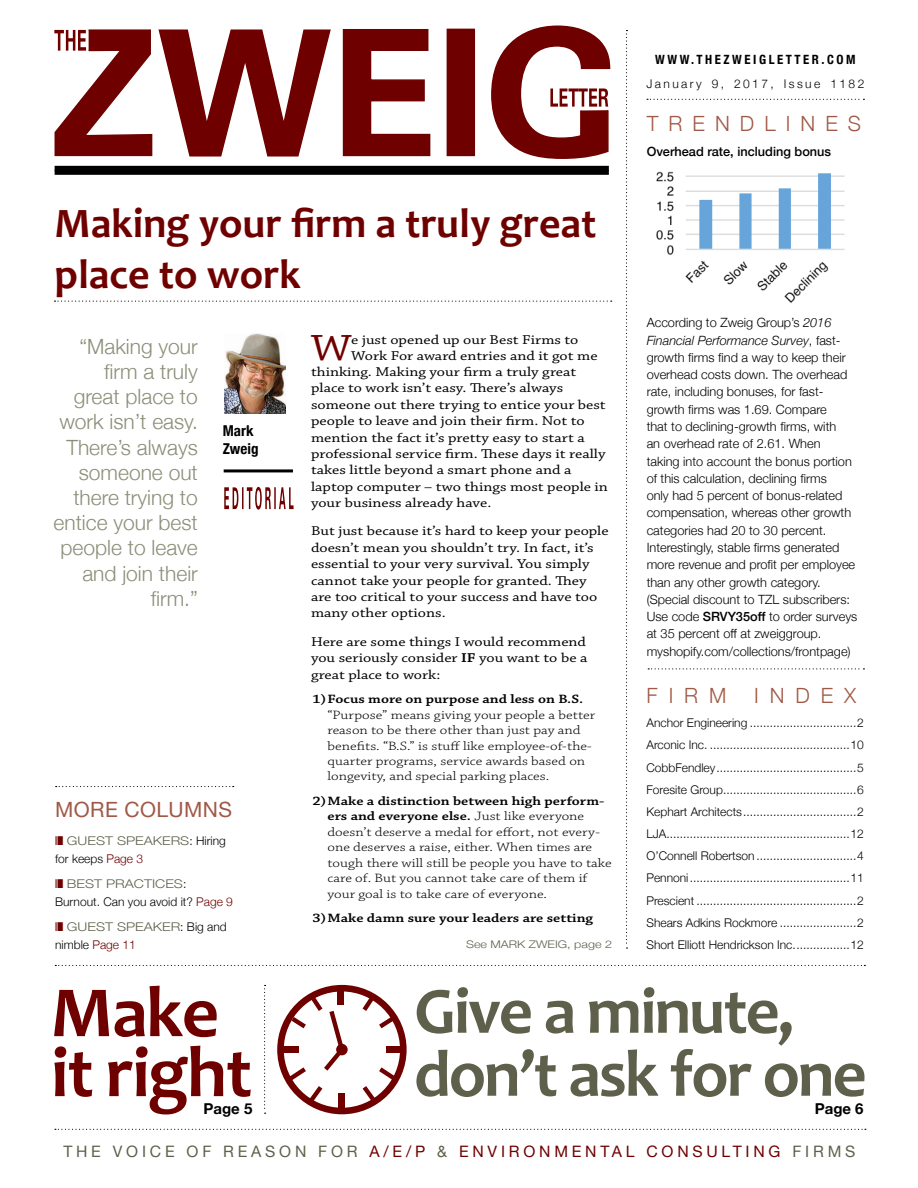
<style>
.page{position:relative;width:918px;height:1188px;background:#fff}
.page>*{position:absolute;margin:0;border:0;box-sizing:border-box;transform-origin:0 0}
.t1{font:700 72.75px/60px "Candara";letter-spacing:-.02em;color:#6f0000}
.t2{font:700 66.6px/63px "Candara";letter-spacing:-.03em;color:#5f604b}
.t3{font:700 42px/50.4px "Candara";color:#6f0000}
.t4{font:38.4px "Chaparral Pro";color:#6f0000;scale:1.2 1}
.t5{font:300 21px/25.2px "Helvetica Neue";color:#8c8d79;text-align:right}
.t6{font:300 21px "Helvetica Neue";letter-spacing:.48em;color:#a05946}
.t7{font:21px "Helvetica Neue";letter-spacing:.02em;color:#a05946}
.t8{font:15.75px "Helvetica Neue";letter-spacing:.24em;color:#6f0000}
.t9{font:700 15px "Helvetica Neue";color:#000}
.t10{font:700 condensed 15px/18px "Helvetica Neue";color:#000}
.t11{font:13.5px/16.4px "Chaparral Pro";color:#000;scale:1.2 1}
.t12{font:300 12.75px/17.2px "Helvetica Neue";color:#000}
.t13{font:300 12.75px/15.5px "Chaparral Pro";color:#000;scale:1.2 1}
.t14{font:600 12.75px "Chaparral Pro";color:#000;scale:1.2 1}
.t15{font:500 12.75px "Helvetica Neue";color:#000}
.t16{font:700 condensed 12.75px "Helvetica Neue";letter-spacing:.2em;color:#000}
.t17{font:300 12px/22.2px "Helvetica Neue";color:#000}
.t18{font:300 12px "Helvetica Neue";letter-spacing:.2em;color:#000}
.t19{font:300 10.5px "Helvetica Neue";color:#5f604b;scale:1.2 1}
.s1{font-weight:600}
.s2{color:#5f604b}
.s3{color:#6f0000}
.s4{font-style:italic}
.s5{font-weight:500}
</style>
<div class="page">
<svg style="left:55px;top:965px;width:810px;height:1px"></svg>
<svg style="left:626px;top:30px;width:2px;height:919px"></svg>
<svg style="left:264px;top:985px;width:2px;height:129px"></svg>
<svg style="left:342px;top:29px;width:89px;height:128px"></svg>
<div style="left:447px;top:29px;width:28px;height:127px;background:#6f0000"></div>
<svg style="left:54px;top:29px;width:277px;height:128px"></svg>
<svg style="left:491px;top:26px;width:119px;height:133px"></svg>
<div style="left:55px;top:166px;width:554px;height:9px;background:#000"></div>
<svg style="left:55px;top:1129px;width:811px;height:1px"></svg>
<svg style="left:647px;top:99px;width:217px;height:1px"></svg>
<svg style="left:648px;top:668px;width:216px;height:1px"></svg>
<img style="left:224px;top:334px;width:62px;height:79px">
<hr style="left:224px;top:469px;width:69px;height:3px;background:#000">
<svg style="left:224px;top:487px;width:70px;height:23px"></svg>
<svg style="left:55px;top:301px;width:557px;height:1px"></svg>
<img style="left:656px;top:171px;width:189px;height:132px">
<svg style="left:56px;top:786px;width:178px;height:1px"></svg>
<svg style="left:277px;top:985px;width:130px;height:129px"></svg>
<div style="left:336px;top:1044px;width:12px;height:11px;background:#6f0000;border-radius:50%"></div>
<p class="t16" style="left:655px;top:49px;width:202px">WWW.THEZWEIGLETTER.COM</p>
<p class="t18" style="left:646px;top:74px;width:219px">January 9, 2017, Issue 1182</p>
<h3 class="t6" style="left:647px;top:107px;width:216px">TRENDLINES</h3>
<h3 class="t3" style="left:55px;top:198px;width:543px">Making your firm a truly great place to work</h3>
<h3 class="t5" style="left:54px;top:332px;width:146px">“Making your firm a truly great place to work isn’t easy.<br>There’s always someone out there trying to entice your best people to leave and join their firm.”</h3>
<h3 class="t4" style="left:311px;top:326px;width:35px">W</h3>
<p class="t11" style="left:351px;top:332px;width:191px">e just opened up our Best Firms to</p>
<p class="t11" style="left:351px;top:348px;width:207px">Work For award entries and it got me</p>
<p class="t11" style="left:311px;top:364px;width:222px">thinking. Making your firm a truly great</p>
<p class="t11" style="left:311px;top:381px;width:212px">place to work isn’t easy. There’s always</p>
<p class="t11" style="left:311px;top:397px;width:247px">someone out there trying to entice your best</p>
<p class="t11" style="left:311px;top:413px;width:230px">people to leave and join their firm. Not to</p>
<p class="t11" style="left:311px;top:430px;width:230px">mention the fact it’s pretty easy to start a</p>
<p class="t11" style="left:311px;top:446px;width:247px">professional service firm. These days it really</p>
<p class="t11" style="left:311px;top:462px;width:218px">takes little beyond a smart phone and a</p>
<p class="t11" style="left:311px;top:479px;width:249px">laptop computer – two things most people in</p>
<p class="t11" style="left:311px;top:495px;width:152px">your business already have.</p>
<p class="t11" style="left:311px;top:524px;width:249px">But just because it’s hard to keep your people doesn’t mean you shouldn’t try. In fact, it’s essential to your very survival. You simply cannot take your people for granted. They are too critical to your success and have too many other options.</p>
<p class="t11" style="left:311px;top:634px;width:232px;text-align:justify">Here are some things I would recommend you seriously consider <span class="s1">IF</span> you want to be a great place to work:</p>
<p class="t14" style="left:313px;top:692px;width:227px">1)Focus more on purpose and less on B.S.</p>
<p class="t13" style="left:328px;top:707px;width:224px">“Purpose” means giving your people a better reason to be there other than just pay and benefits. “B.S.” is stuff like employee-of-the&shy;quarter programs, service awards based on longevity, and special parking places.</p>
<p class="t13" style="left:328px;top:794px;width:238px;text-indent:-15px"><span class="s1">2)Make a distinction between high perform&shy;ers and everyone else.</span> Just like everyone doesn’t deserve a medal for effort, not every&shy;one deserves a raise, either. When times are tough there will still be people you have to take care of. But you cannot take care of them if your goal is to take care of everyone.</p>
<p class="t14" style="left:313px;top:911px;width:235px">3)Make damn sure your leaders are setting</p>
<p class="t10" style="left:223px;top:421px;width:37px">Mark<br>Zweig</p>
<h3 class="t7" style="left:55px;top:795px;width:178px">MORE COLUMNS</h3>
<p class="t17" style="left:55px;top:831px;width:172px;line-height:18px;text-indent:12px"><span class="s2">GUEST SPEAKERS</span>: Hiring for keeps <span class="s3">Page 3</span></p>
<p class="t17" style="left:55px;top:874px;width:179px;line-height:18px;text-indent:12px"><span class="s2">BEST PRACTICES</span>:<br>Burnout. Can you avoid it? <span class="s3">Page 9</span></p>
<p class="t17" style="left:55px;top:916px;width:173px;line-height:18px;text-indent:12px"><span class="s2">GUEST SPEAKER</span>: Big and nimble <span class="s3">Page 11</span></p>
<p class="t19" style="left:466px;top:936px;width:123px">See MARK ZWEIG, page 2</p>
<p class="t15" style="left:647px;top:141px;width:186px">Overhead rate, including bonus</p>
<p class="t12" style="left:647px;top:313px;width:212px">According to Zweig Group’s <span class="s4">2016<br>Financial Performance Survey</span>, fast&shy;growth firms find a way to keep their overhead costs down. The overhead rate, including bonuses, for fast&shy;growth firms was 1.69. Compare<br>that to declining-growth firms, with<br>an overhead rate of 2.61. When<br>taking into account the bonus portion of this calculation, declining firms<br>only had 5 percent of bonus-related compensation, whereas other growth categories had 20 to 30 percent.<br>Interestingly, stable firms generated more revenue and profit per employee than any other growth category. (Special discount to TZL subscribers:<br>Use code <span class="s5">SRVY35off</span> to order surveys at 35 percent off at zweiggroup. myshopify.com/collections/frontpage)</p>
<h3 class="t6" style="left:646px;top:679px;width:81px">FIRM</h3>
<h3 class="t6" style="left:754px;top:679px;width:104px">INDEX</h3>
<p class="t17" style="left:646px;top:711px;width:219px;text-align:justify">Anchor Engineering ................................2<br>Arconic Inc. ..........................................10<br>CobbFendley..........................................5<br>Foresite Group........................................6<br>Kephart Architects..................................2<br>LJA.......................................................12<br>O’Connell Robertson ..............................4<br>Pennoni................................................11<br>Prescient ................................................2<br>Shears Adkins Rockmore .......................2<br>Short Elliott Hendrickson Inc.................12</p>
<h1 class="t1" style="left:51px;top:982px;width:203px">Make it right</h1>
<p class="t9" style="left:204px;top:1097px;width:50px">Page 5</p>
<h2 class="t2" style="left:414px;top:979px;width:454px">Give a minute, don’t ask for one</h2>
<p class="t9" style="left:815px;top:1097px;width:50px">Page 6</p>
<h3 class="t8" style="left:63px;top:1140px;width:794px"><span class="s2">THE VOICE OF REASON FOR</span> A/E/P <span class="s2">&amp;</span> ENVIRONMENTAL CONSULTING <span class="s2">FIRMS</span></h3>
</div>
